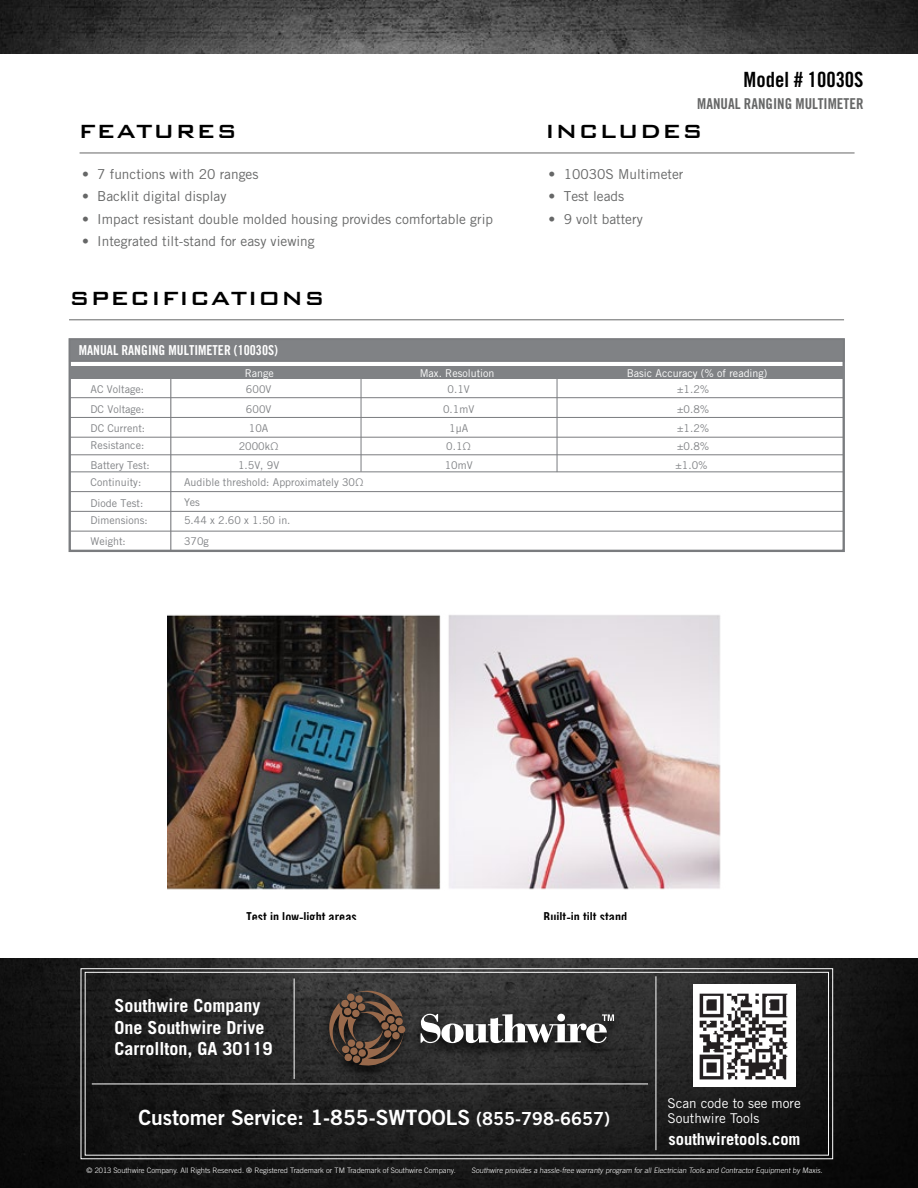
<style>
.page{position:relative;width:918px;height:1188px;background:#fff}
.page>*{position:absolute;margin:0;border:0;box-sizing:border-box;transform-origin:0 0}
.t1{font:500 25.5px "Bank Gothic BT";letter-spacing:.025em;color:#000}
.t2{font:21px "Trade Gothic LT Std Bd 2";color:#fff}
.t3{font:21px "Trade Gothic LT Std Bd Cn 20";color:#000}
.t4{font:700 18px/21.6px "Trade Gothic LT Std";color:#fff}
.t5{font:700 16.5px "Trade Gothic LT Std";color:#fff}
.t6{font:15px "Trade Gothic LT Std Bd Cn 20";color:#666767}
.t7{font:13.65px "Trade Gothic LT Std";color:#666767}
.t8{font:13.65px "Trade Gothic LT Std Bd Cn 20";color:#000}
.t9{font:13.65px "Trade Gothic LT Std Bd Cn 20";color:#fff}
.t10{font:13.5px "Trade Gothic LT Std";color:#fff}
.t11{font:10.65px/20.2px "Trade Gothic LT Std";color:#808285}
.t12{font:10.65px "Trade Gothic LT Std";color:#fff}
.t13{font:300 7.5px "Trade Gothic LT Std";color:#fff}
.s1{font-size:18px}
</style>
<div class="page">
<hr style="left:80px;top:153px;width:775px;height:1px;background:#666767">
<hr style="left:69px;top:319px;width:775px;height:1px;background:#666767">
<hr style="left:170px;top:367px;width:1px;height:185px;background:#7a7c7f">
<hr style="left:361px;top:377px;width:1px;height:95px;background:#7a7c7f">
<hr style="left:557px;top:377px;width:1px;height:95px;background:#7a7c7f">
<div style="left:69px;top:338px;width:776px;height:214px;border:2px solid #7a7c7f"></div>
<div style="left:70px;top:339px;width:774px;height:22px;background:#808285"></div>
<div style="left:70px;top:367px;width:774px;height:12px;background:#808285"></div>
<div style="left:69px;top:339px;width:775px;height:23px;border:2px solid #7a7c7f"></div>
<hr style="left:70px;top:397px;width:774px;height:1px;background:#7a7c7f">
<hr style="left:70px;top:417px;width:774px;height:1px;background:#7a7c7f">
<hr style="left:70px;top:437px;width:774px;height:1px;background:#7a7c7f">
<hr style="left:70px;top:471px;width:774px;height:1px;background:#7a7c7f">
<hr style="left:70px;top:454px;width:774px;height:1px;background:#7a7c7f">
<hr style="left:70px;top:491px;width:774px;height:1px;background:#7a7c7f">
<hr style="left:70px;top:511px;width:774px;height:1px;background:#7a7c7f">
<hr style="left:70px;top:531px;width:774px;height:1px;background:#7a7c7f">
<img style="left:168px;top:615px;width:553px;height:275px">
<img style="left:0;top:0;width:918px;height:54px">
<svg style="left:0;top:958px;width:918px;height:230px;background:#1d1d1d"></svg>
<div style="left:81px;top:968px;width:752px;height:191px;border:1px solid #fff"></div>
<div style="left:85px;top:972px;width:744px;height:184px;border:1px solid #fff"></div>
<hr style="left:92px;top:1084px;width:556px;height:1px;background:#fff">
<hr style="left:656px;top:976px;width:1px;height:174px;background:#fff">
<hr style="left:294px;top:978px;width:1px;height:101px;background:#fff">
<div style="left:322px;top:990px;width:299px;height:90px;background:#000;opacity:.75"></div>
<svg style="left:329px;top:989px;width:77px;height:78px;background:#503f34"></svg>
<svg style="left:421px;top:1014px;width:193px;height:29px"></svg>
<img style="left:693px;top:986px;width:102px;height:101px">
<h2 class="t3" style="left:744px;top:67px;width:122px">Model # 10030S</h2>
<h3 class="t6" style="left:697px;top:95px;width:168px">MANUAL RANGING MULTIMETER</h3>
<h1 class="t1" style="left:79px;top:117px;width:160px">FEATURES</h1>
<h1 class="t1" style="left:545px;top:117px;width:159px">INCLUDES</h1>
<p class="t7" style="left:82px;top:166px;width:178px">• 7 functions with 20 ranges</p>
<p class="t7" style="left:82px;top:188px;width:146px">• Backlit digital display</p>
<p class="t7" style="left:82px;top:211px;width:413px">• Impact resistant double molded housing provides comfortable grip</p>
<p class="t7" style="left:82px;top:233px;width:234px">• Integrated tilt-stand for easy viewing</p>
<h1 class="t1" style="left:69px;top:284px;width:257px">SPECIFICATIONS</h1>
<p class="t9" style="left:79px;top:342px;width:201px">MANUAL RANGING MULTIMETER (10030S)</p>
<p class="t7" style="left:549px;top:166px;width:136px">• 10030S Multimeter</p>
<p class="t7" style="left:549px;top:188px;width:77px">• Test leads</p>
<p class="t7" style="left:549px;top:211px;width:96px">• 9 volt battery</p>
<p class="t12" style="left:245px;top:366px;width:31px">Range</p>
<p class="t12" style="left:420px;top:366px;width:76px">Max. Resolution</p>
<p class="t12" style="left:627px;top:366px;width:142px">Basic Accuracy (% of reading)</p>
<p class="t11" style="left:246px;top:379px;width:27px">600V</p>
<p class="t11" style="left:448px;top:379px;width:24px">0.1V</p>
<p class="t11" style="left:677px;top:379px;width:34px">±1.2%</p>
<p class="t11" style="left:246px;top:399px;width:27px">600V</p>
<p class="t11" style="left:443px;top:399px;width:33px">0.1mV</p>
<p class="t11" style="left:677px;top:399px;width:34px">±0.8%</p>
<p class="t11" style="left:91px;top:379px;width:56px">AC Voltage:<br>DC Voltage:</p>
<p class="t11" style="left:91px;top:435px;width:61px">Resistance:<br>Battery Test:</p>
<p class="t11" style="left:91px;top:472px;width:54px">Continuity:<br>Diode Test:</p>
<p class="t11" style="left:91px;top:510px;width:59px">Dimensions:<br>Weight:</p>
<p class="t11" style="left:91px;top:418px;width:56px">DC Current:</p>
<p class="t11" style="left:249px;top:418px;width:21px">10A</p>
<p class="t11" style="left:449px;top:418px;width:21px">1μA</p>
<p class="t11" style="left:677px;top:418px;width:34px">±1.2%</p>
<p class="t11" style="left:239px;top:436px;width:42px">2000kΩ</p>
<p class="t11" style="left:446px;top:436px;width:26px">0.1Ω</p>
<p class="t11" style="left:677px;top:436px;width:34px">±0.8%</p>
<p class="t11" style="left:238px;top:455px;width:43px">1.5V, 9V</p>
<p class="t11" style="left:445px;top:455px;width:29px">10mV</p>
<p class="t11" style="left:676px;top:455px;width:34px">±1.0%</p>
<p class="t11" style="left:184px;top:473px;width:181px;line-height:19px">Audible threshold: Approximately 30Ω<br>Yes<br>5.44 x 2.60 x 1.50 in.</p>
<p class="t11" style="left:184px;top:531px;width:26px">370g</p>
<p class="t8" style="left:247px;top:909px;width:112px">Test in low-light areas</p>
<p class="t8" style="left:544px;top:909px;width:85px">Built-in tilt stand</p>
<h3 class="t4" style="left:114px;top:995px;width:160px">Southwire Company<br>One Southwire Drive<br>Carrollton, GA 30119</h3>
<p class="t10" style="left:667px;top:1095px;width:135px">Scan code to see more</p>
<h2 class="t2" style="left:138px;top:1105px;width:473px">Customer Service: 1-855-SWTOOLS <span class="s1">(855-798-6657)</span></h2>
<p class="t10" style="left:667px;top:1110px;width:94px">Southwire Tools</p>
<h3 class="t5" style="left:669px;top:1129px;width:133px">southwiretools.com</h3>
<p class="t13" style="left:87px;top:1166px;width:371px">© 2013 Southwire Company. All Rights Reserved. ® Registered Trademark or TM Trademark of Southwire Company.</p>
<p class="t13" style="left:472px;top:1166px;width:354px">Southwire provides a hassle-free warranty program for all Electrician Tools and Contractor Equipment by Maxis.</p>
</div>
